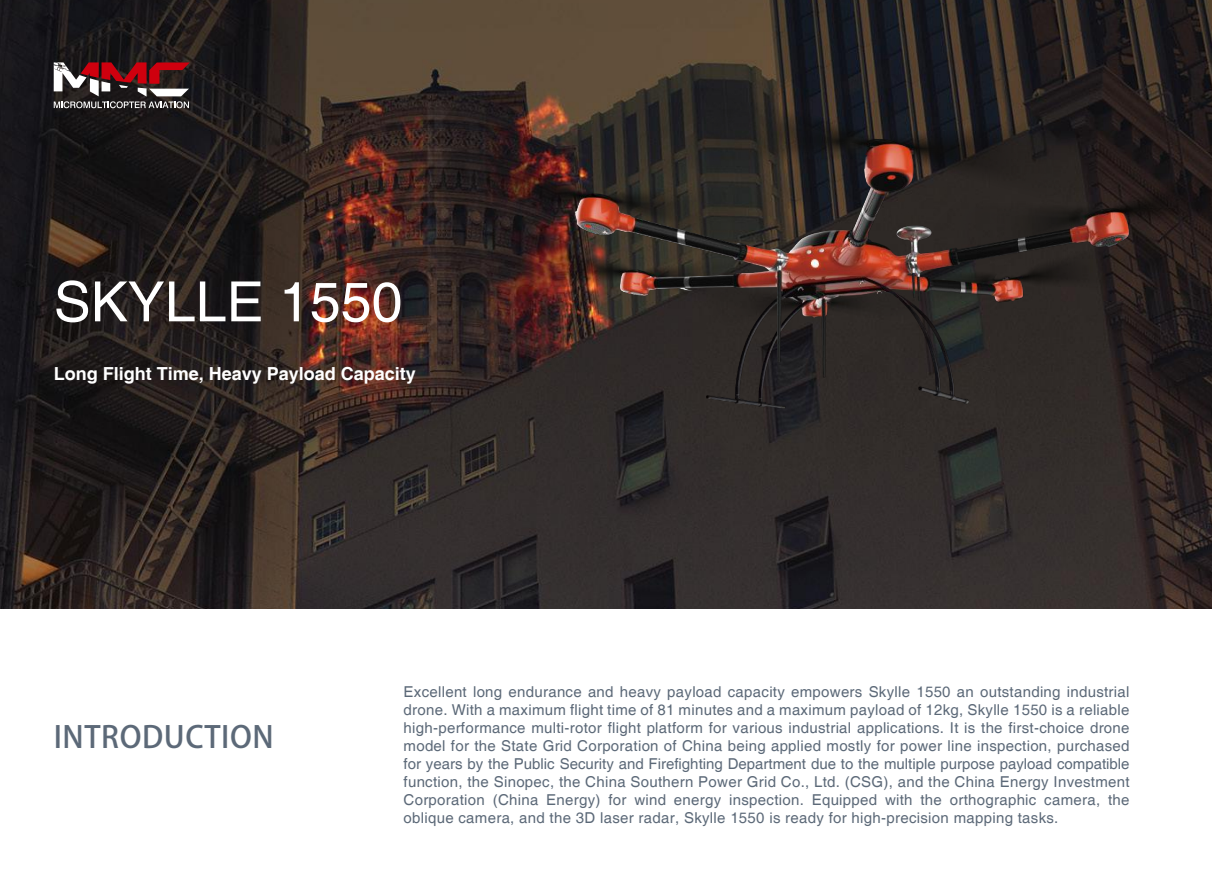
<style>
.page{position:relative;width:1212px;height:893px;background:#fff}
.page>*{position:absolute;margin:0;border:0;box-sizing:border-box;transform-origin:0 0}
.t1{font:55.5px "Helvetica";color:#fff}
.t2{font:30px "Helvetica Neue LT Std Lt G Bpc EUC H";letter-spacing:.02em;color:#5c6978}
.t3{font:700 18px "Helvetica";color:#fff}
.t4{font:15px/18px "Helvetica";letter-spacing:.02em;color:#5c6978;text-align:justify}
</style>
<div class="page">
<img style="left:0;top:0;width:1212px;height:608px">
<svg style="left:54px;top:62px;width:136px;height:46px;background:#704749"></svg>
<img style="left:424px;top:62px;width:788px;height:346px">
<h1 class="t1" style="left:54px;top:270px;width:350px">SKYLLE 1550</h1>
<p class="t3" style="left:54px;top:362px;width:364px">Long Flight Time, Heavy Payload Capacity</p>
<h2 class="t2" style="left:54px;top:719px;width:221px">INTRODUCTION</h2>
<p class="t4" style="left:404px;top:683px;width:728px">Excellent long endurance and heavy payload capacity empowers Skylle 1550 an outstanding industrial drone. With a maximum flight time of 81 minutes and a maximum payload of 12kg, Skylle 1550 is a reliable high-performance multi-rotor flight platform for various industrial applications. It is the first-choice drone model for the State Grid Corporation of China being applied mostly for power line inspection, purchased for years by the Public Security and Firefighting Department due to the multiple purpose payload compatible function, the Sinopec, the China Southern Power Grid Co., Ltd. (CSG), and the China Energy Investment Corporation (China Energy) for wind energy inspection. Equipped with the orthographic camera, the oblique camera, and the 3D laser radar, Skylle 1550 is ready for high-precision mapping tasks.</p>
</div>
